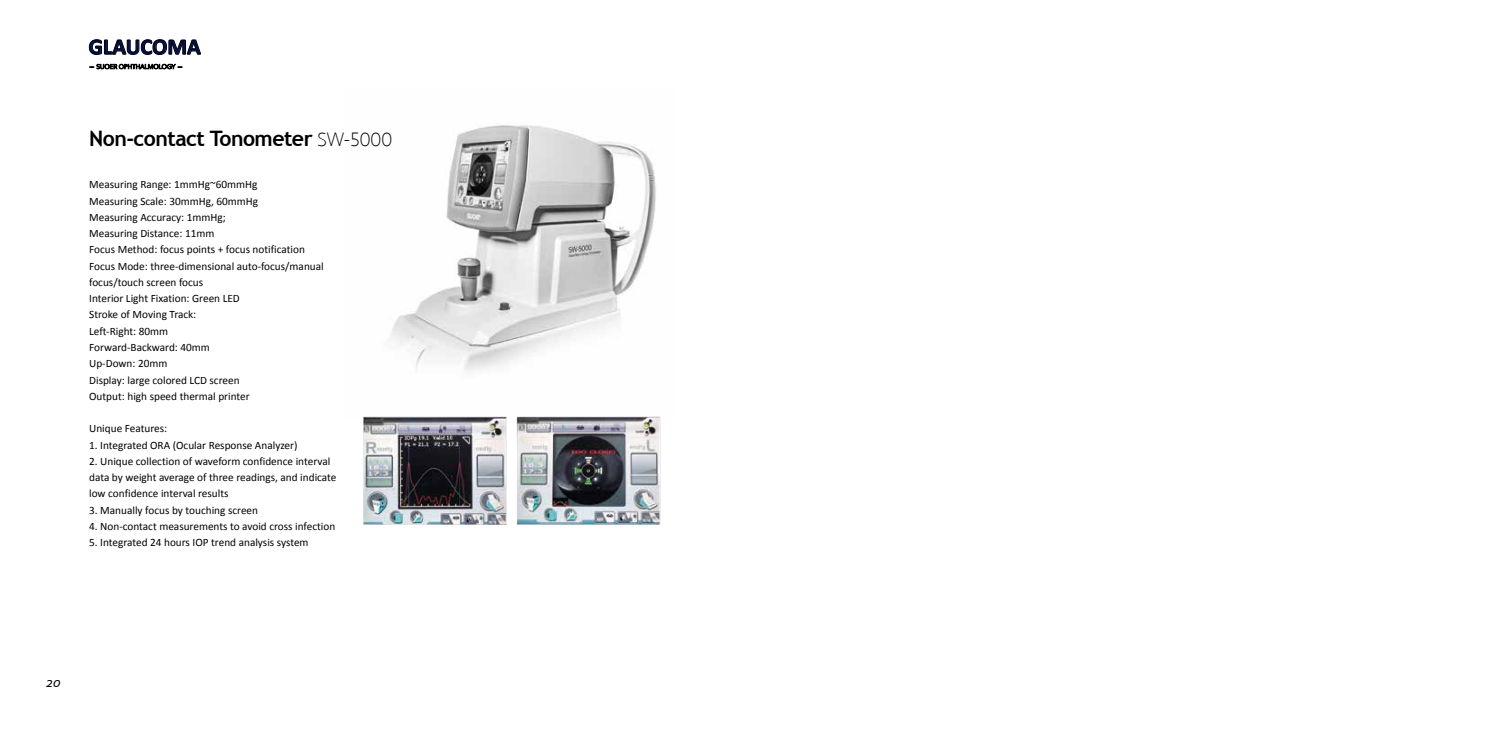
<style>
.page{position:relative;width:1489px;height:745px;background:#fff}
.page>*{position:absolute;margin:0;border:0;box-sizing:border-box;transform-origin:0 0}
.t1{font:700 22.5px "Calibri";color:#001052}
.t2{font:700 21.25px "Trebuchet MS";letter-spacing:-.025em;color:#000}
.t3{font:italic 15px "Corbel";color:#000}
.t4{font:11.25px/16.2px "Calibri";color:#000}
.s1{font-family:"Seravek";font-weight:200;font-size:20px}
</style>
<div class="page">
<svg style="left:89px;top:39px;width:112px;height:16px"></svg>
<svg style="left:89px;top:63px;width:93px;height:7px"></svg>
<img style="left:391px;top:123px;width:265px;height:248px">
<img style="left:363px;top:416px;width:298px;height:109px">
<h1 class="t1" style="left:89px;top:32px;width:114px">GLAUCOMA</h1>
<h2 class="t2" style="left:89px;top:125px;width:305px">Non-contact Tonometer <span class="s1">SW-5000</span></h2>
<p class="t4" style="left:89px;top:176px;width:236px">Measuring Range: 1mmHg~60mmHg<br>Measuring Scale: 30mmHg, 60mmHg<br>Measuring Accuracy: 1mmHg;<br>Measuring Distance: 11mm<br>Focus Method: focus points + focus notification<br>Focus Mode: three-dimensional auto-focus/manual focus/touch screen focus<br>Interior Light Fixation: Green LED<br>Stroke of Moving Track:<br>Left-Right: 80mm<br>Forward-Backward: 40mm<br>Up-Down: 20mm<br>Display: large colored LCD screen<br>Output: high speed thermal printer</p>
<p class="t4" style="left:89px;top:420px;width:80px">Unique Features:</p>
<p class="t4" style="left:89px;top:436px;width:210px">1. Integrated ORA (Ocular Response Analyzer)</p>
<p class="t4" style="left:89px;top:452px;width:249px">2. Unique collection of waveform confidence interval data by weight average of three readings, and indicate low confidence interval results</p>
<p class="t4" style="left:89px;top:501px;width:170px">3. Manually focus by touching screen</p>
<p class="t4" style="left:89px;top:517px;width:248px">4. Non-contact measurements to avoid cross infection</p>
<p class="t4" style="left:89px;top:534px;width:221px">5. Integrated 24 hours IOP trend analysis system</p>
<h3 class="t3" style="left:46px;top:672px;width:16px">20</h3>
</div>
